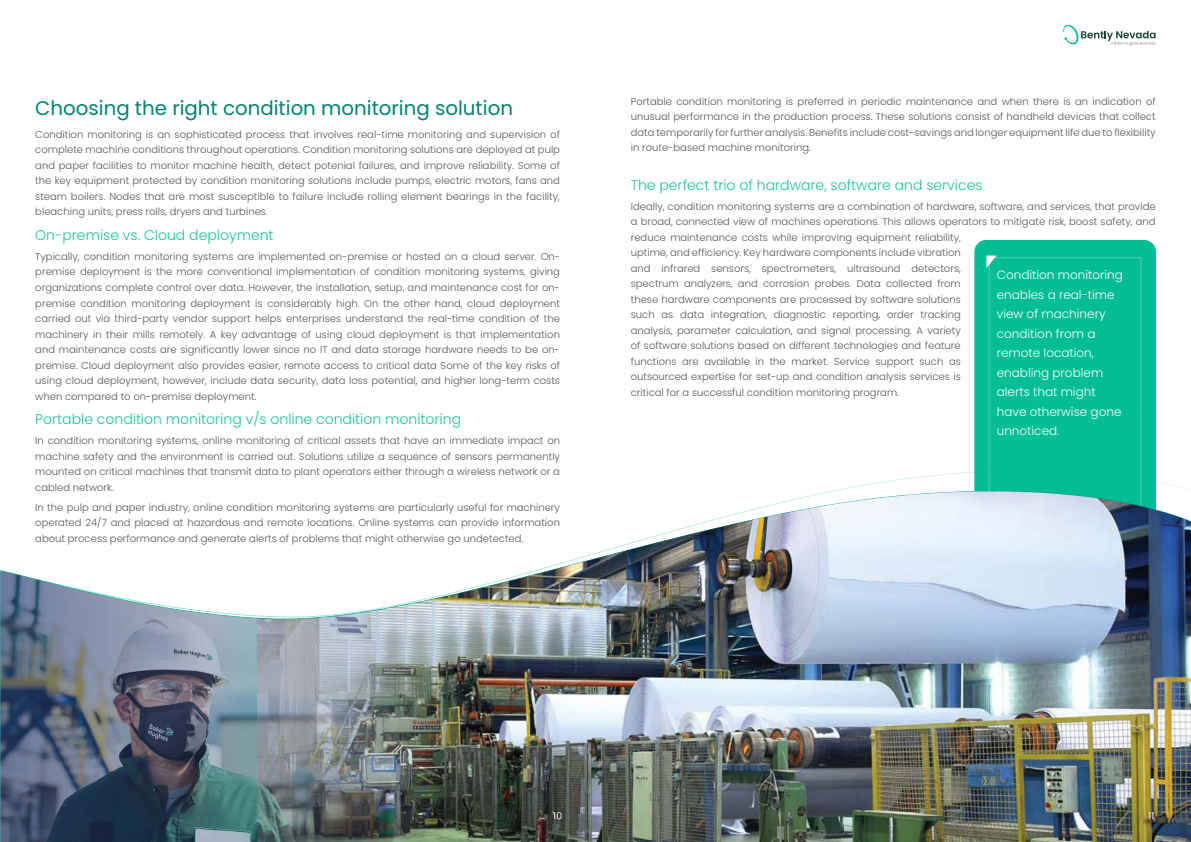
<style>
.page{position:relative;width:1191px;height:842px;background:#fff}
.page>*{position:absolute;margin:0;border:0;box-sizing:border-box;transform-origin:0 0}
.Mean_Head{font:19.8px "Poppins";color:#038273}
.t1{font:300 14px "Poppins";color:#1cc39f}
.Body_text_1{font:300 12px/19.5px "Poppins";color:#fff}
.Body_text_1-2{font:300 10px/15.5px "Poppins";color:#57585a;text-align:justify}
</style>
<div class="page">
<svg style="left:1063px;top:25px;width:92px;height:20px"></svg>
<div style="left:974px;top:240px;width:182px;height:318px;background:#03bd94;border-radius:12px"></div>
<svg style="left:986px;top:256px;width:10px;height:12px"></svg>
<img style="left:0;top:492px;width:1190px;height:350px">
<p class="Mean_Head" style="left:35px;top:96px;width:479px">Choosing the right condition monitoring solution</p>
<p class="Body_text_1-2" style="left:35px;top:127px;width:526px">Condition monitoring is an sophisticated process that involves real-time monitoring and supervision of complete machine conditions throughout operations. Condition monitoring solutions are deployed at pulp and paper facilities to monitor machine health, detect potenial failures, and improve reliability. Some of the key equipment protected by condition monitoring solutions include pumps, electric motors, fans and steam boilers. Nodes that are most susceptible to failure include rolling element bearings in the facility, bleaching units, press rolls, dryers and turbines.</p>
<p class="t1" style="left:35px;top:227px;width:240px">On-premise vs. Cloud deployment</p>
<p class="Body_text_1-2" style="left:35px;top:249px;width:526px">Typically, condition monitoring systems are implemented on-premise or hosted on a cloud server. On&shy;premise deployment is the more conventional implementation of condition monitoring systems, giving organizations complete control over data. However, the installation, setup, and maintenance cost for on&shy;premise condition monitoring deployment is considerably high. On the other hand, cloud deployment carried out via third-party vendor support helps enterprises understand the real-time condition of the machinery in their mills remotely. A key advantage of using cloud deployment is that implementation and maintenance costs are significantly lower since no IT and data storage hardware needs to be on&shy;premise. Cloud deployment also provides easier, remote access to critical data Some of the key risks of using cloud deployment, however, include data security, data loss potential, and higher long-term costs when compared to on-premise deployment.</p>
<p class="t1" style="left:35px;top:411px;width:427px">Portable condition monitoring v/s online condition monitoring</p>
<p class="Body_text_1-2" style="left:35px;top:433px;width:526px">In condition monitoring systems, online monitoring of critical assets that have an immediate impact on machine safety and the environment is carried out. Solutions utilize a sequence of sensors permanently mounted on critical machines that transmit data to plant operators either through a wireless network or a cabled network.</p>
<p class="Body_text_1-2" style="left:35px;top:499px;width:526px">In the pulp and paper industry, online condition monitoring systems are particularly useful for machinery operated 24/7 and placed at hazardous and remote locations. Online systems can provide information about process performance and generate alerts of problems that might otherwise go undetected.</p>
<p class="Body_text_1-2" style="left:631px;top:93px;width:526px">Portable condition monitoring is preferred in periodic maintenance and when there is an indication of unusual performance in the production process. These solutions consist of handheld devices that collect data temporarily for further analysis. Benefits include cost-savings and longer equipment life due to flexibility in route-based machine monitoring.</p>
<p class="t1" style="left:631px;top:177px;width:353px">The perfect trio of hardware, software and services</p>
<p class="Body_text_1-2" style="left:631px;top:198px;width:526px;text-align:left">Ideally, condition monitoring systems are a combination of hardware, software, and services, that provide a broad, connected view of machines operations. This allows operators to mitigate risk, boost safety, and reduce maintenance costs while improving equipment reliability,<br>uptime, and efficiency. Key hardware components include vibration<br>and infrared sensors, spectrometers, ultrasound detectors,<br>spectrum analyzers, and corrosion probes. Data collected from<br>these hardware components are processed by software solutions<br>such as data integration, diagnostic reporting, order tracking<br>analysis, parameter calculation, and signal processing. A variety<br>of software solutions based on different technologies and feature<br>functions are available in the market. Service support such as<br>outsourced expertise for set-up and condition analysis services is<br>critical for a successful condition monitoring program.</p>
<p class="Body_text_1" style="left:996px;top:265px;width:128px">Condition monitoring enables a real-time view of machinery condition from a remote location, enabling problem alerts that might have otherwise gone unnoticed.</p>
</div>
